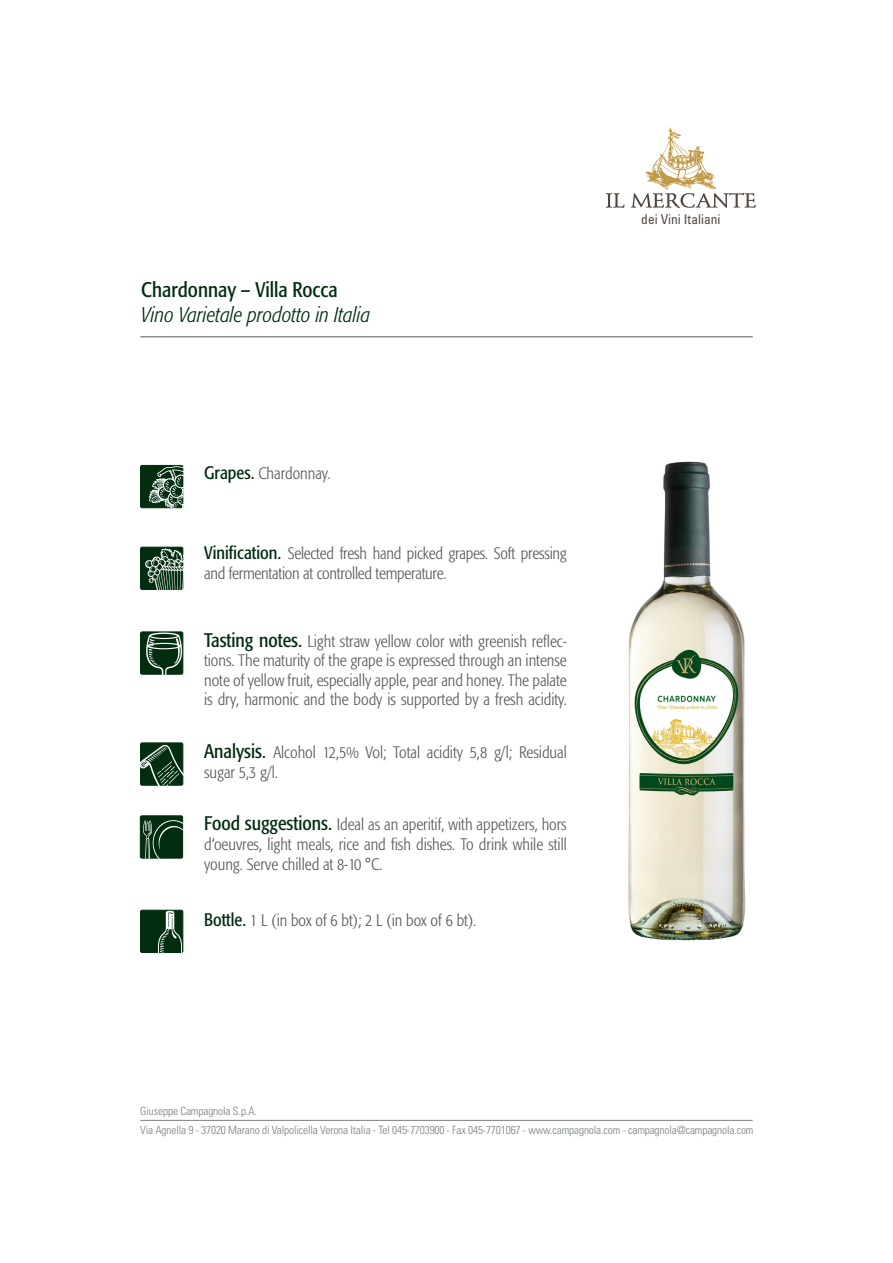
<style>
.page{position:relative;width:893px;height:1263px;background:#fff}
.page>*{position:absolute;margin:0;border:0;box-sizing:border-box;transform-origin:0 0}
.t1{font:italic 300 condensed 21px "Formata";color:#022d0f}
.t2{font:condensed 21px "Formata";color:#022d0f}
.t3{font:300 condensed 16.5px/19.5px "Formata";color:#57585a;text-align:justify}
.t4{font:condensed 13.5px "Univers LT Std";color:#504540}
.t5{font:300 condensed 11.4px "Univers";letter-spacing:-.01em;color:#797f84}
.s1{font-weight:400;font-size:18px;color:#022d0f}
.s2{font-weight:400;font-size:19.5px;color:#022d0f}
</style>
<div class="page">
<div style="left:141px;top:632px;width:42px;height:42px;background:#022d0f;border-radius:2px"></div>
<div style="left:140px;top:632px;width:43px;height:42px;border:1px solid #022d0f;border-radius:2px"></div>
<img style="left:147px;top:632px;width:37px;height:43px">
<div style="left:140px;top:743px;width:43px;height:42px;border:1px solid #022d0f;border-radius:2px"></div>
<img style="left:140px;top:744px;width:44px;height:42px">
<div style="left:140px;top:816px;width:43px;height:42px;background:#022d0f;border-radius:2px"></div>
<div style="left:140px;top:816px;width:43px;height:42px;border:1px solid #022d0f;border-radius:2px"></div>
<img style="left:144px;top:819px;width:40px;height:40px">
<div style="left:141px;top:910px;width:42px;height:42px;background:#022d0f;border-radius:2px"></div>
<div style="left:140px;top:910px;width:43px;height:43px;border:1px solid #022d0f;border-radius:2px"></div>
<img style="left:155px;top:910px;width:29px;height:43px">
<div style="left:141px;top:465px;width:42px;height:43px;background:#022d0f;border-radius:2px"></div>
<div style="left:140px;top:465px;width:43px;height:43px;border:1px solid #022d0f;border-radius:2px"></div>
<img style="left:148px;top:465px;width:36px;height:44px">
<div style="left:141px;top:547px;width:42px;height:42px;background:#022d0f;border-radius:2px"></div>
<div style="left:140px;top:547px;width:43px;height:43px;border:1px solid #022d0f;border-radius:2px"></div>
<img style="left:146px;top:548px;width:38px;height:42px">
<hr style="left:140px;top:1120px;width:613px;height:1px;background:#797f84">
<hr style="left:140px;top:337px;width:613px;height:1px;background:#57585a">
<svg style="left:606px;top:193px;width:19px;height:15px"></svg>
<svg style="left:631px;top:128px;width:125px;height:80px"></svg>
<img style="left:628px;top:461px;width:118px;height:480px">
<p class="t2" style="left:141px;top:278px;width:198px">Chardonnay – Villa Rocca</p>
<p class="t1" style="left:141px;top:303px;width:231px">Vino Varietale prodotto in Italia</p>
<p class="t3" style="left:204px;top:464px;width:128px"><span class="s1">Grapes.</span> Chardonnay.</p>
<p class="t3" style="left:204px;top:544px;width:364px"><span class="s1">Vinification.</span> Selected fresh hand picked grapes. Soft pressing and fermentation at controlled temperature.</p>
<p class="t3" style="left:204px;top:631px;width:364px"><span class="s2">Tasting notes.</span> Light straw yellow color with greenish reflec&shy;tions. The maturity of the grape is expressed through an intense note of yellow fruit, especially apple, pear and honey. The palate is dry, harmonic and the body is supported by a fresh acidity.</p>
<p class="t3" style="left:204px;top:743px;width:364px"><span class="s2">Analysis</span><span class="s1">.</span> Alcohol 12,5% Vol; Total acidity 5,8 g/l; Residual</p>
<p class="t3" style="left:204px;top:762px;width:75px">sugar 5,3 g/l.</p>
<p class="t3" style="left:204px;top:815px;width:364px"><span class="s2">Food suggestions.</span> Ideal as an aperitif, with appetizers, hors d‘oeuvres, light meals, rice and fish dishes. To drink while still young. Serve chilled at 8-10 °C.</p>
<p class="t3" style="left:204px;top:910px;width:274px"><span class="s1">Bottle.</span> 1 L (in box of 6 bt); 2 L (in box of 6 bt).</p>
<p class="t4" style="left:641px;top:211px;width:81px">dei Vini Italiani</p>
<p class="t5" style="left:140px;top:1104px;width:118px">Giuseppe Campagnola S.p.A.</p>
<p class="t5" style="left:140px;top:1123px;width:615px">Via Agnella 9 - 37020 Marano di Valpolicella Verona Italia - Tel 045-7703900 - Fax 045-7701067 - www.campagnola.com - campagnola@campagnola.com</p>
</div>
